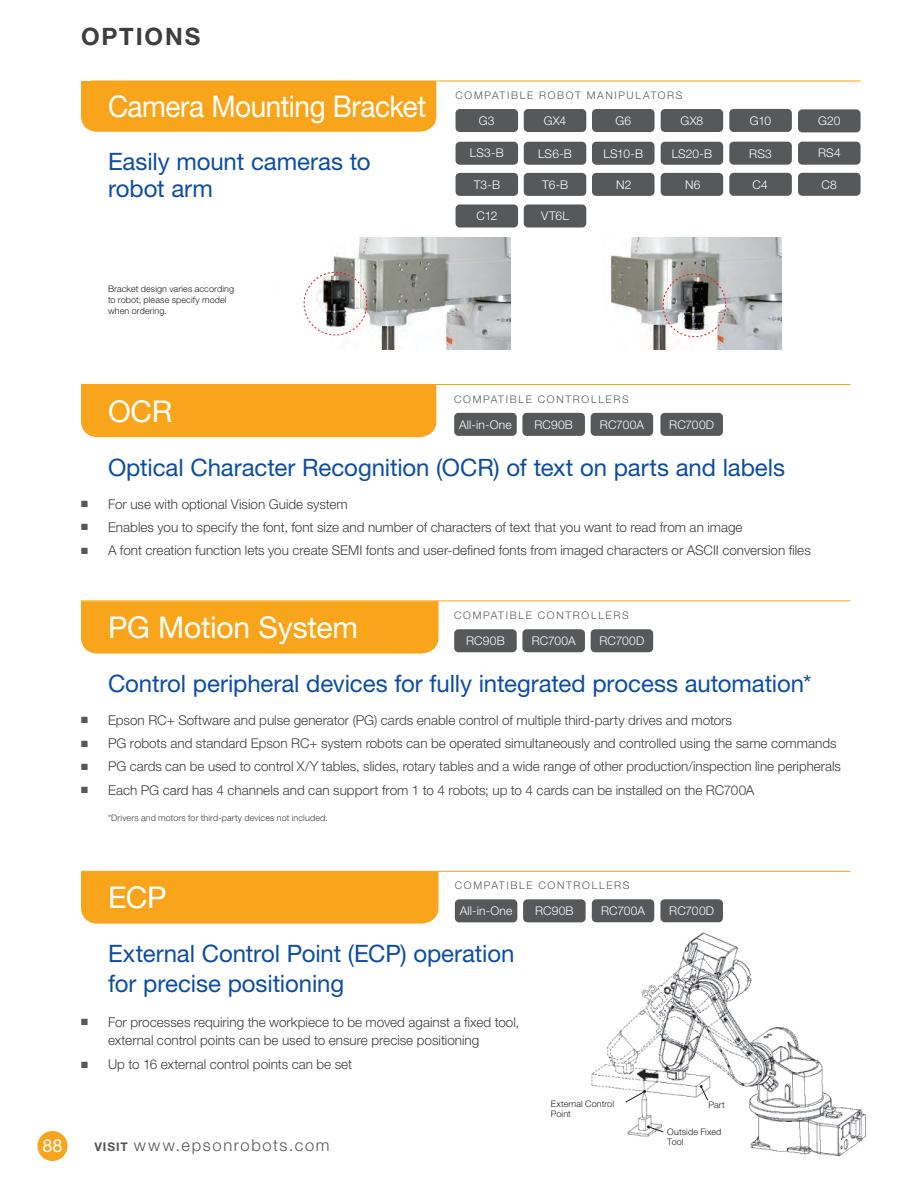
<style>
.page{position:relative;width:918px;height:1188px;background:#fff}
.page>*{position:absolute;margin:0;border:0;box-sizing:border-box;transform-origin:0 0}
.t1{font:30px "Helvetica Neue LT Std";letter-spacing:-.015em;color:#fff;scale:.93 1}
.t2{font:30px "Helvetica Neue LT Std";letter-spacing:-.015em;color:#fff}
.t3{font:24px/30px "Helvetica Neue LT Std";letter-spacing:-.005em;color:#0d4da1}
.t4{font:700 24px "Helvetica Neue LT Std";letter-spacing:.075em;color:#3e3e3f}
.t5{font:18px "Helvetica Neue LT Std";color:#fff}
.t6{font:300 16.5px "Helvetica Neue LT Std";letter-spacing:.1em;color:#57585a}
.t7{font:300 13.5px/18px "Helvetica Neue LT Std";color:#3e3e3f}
.t8{font:300 12px "Helvetica Neue LT Std";letter-spacing:.01em;color:#fff}
.t9{font:300 10.5px "Helvetica Neue LT Std";letter-spacing:.16em;color:#57585a}
.t10{font:300 9px/10.8px "Helvetica Neue LT Std";letter-spacing:.015em;color:#231f20}
.t11{font:300 9px "Helvetica Neue LT Std";letter-spacing:.015em;color:#3e3e3f}
.s1{color:#57585a}
.s2{font-weight:700;font-size:12px}
</style>
<div class="page">
<hr style="left:81px;top:384px;width:769px;height:1px;background:#f9a51b">
<div style="left:81px;top:385px;width:355px;height:52px;background:#f9a51b"></div>
<div style="left:454px;top:413px;width:63px;height:23px;background:#57585a;border-radius:4px"></div>
<div style="left:522px;top:413px;width:63px;height:23px;background:#57585a;border-radius:4px"></div>
<div style="left:591px;top:413px;width:62px;height:23px;background:#57585a;border-radius:4px"></div>
<div style="left:660px;top:413px;width:63px;height:23px;background:#57585a;border-radius:4px"></div>
<hr style="left:81px;top:601px;width:769px;height:1px;background:#f9a51b">
<div style="left:81px;top:601px;width:357px;height:53px;background:#f9a51b"></div>
<div style="left:454px;top:629px;width:63px;height:23px;background:#57585a;border-radius:4px"></div>
<div style="left:522px;top:629px;width:63px;height:23px;background:#57585a;border-radius:4px"></div>
<div style="left:591px;top:629px;width:62px;height:23px;background:#57585a;border-radius:4px"></div>
<img style="left:591px;top:932px;width:275px;height:225px">
<svg style="left:625px;top:1085px;width:83px;height:48px"></svg>
<div style="left:81px;top:872px;width:357px;height:52px;background:#f9a51b"></div>
<hr style="left:81px;top:871px;width:770px;height:1px;background:#f9a51b">
<div style="left:455px;top:899px;width:62px;height:23px;background:#57585a;border-radius:4px"></div>
<div style="left:523px;top:899px;width:63px;height:23px;background:#57585a;border-radius:4px"></div>
<div style="left:592px;top:899px;width:62px;height:23px;background:#57585a;border-radius:4px"></div>
<div style="left:660px;top:899px;width:63px;height:23px;background:#57585a;border-radius:4px"></div>
<div style="left:81px;top:81px;width:355px;height:51px;background:#f9a51b"></div>
<hr style="left:91px;top:81px;width:770px;height:1px;background:#f9a51b">
<img style="left:303px;top:238px;width:208px;height:112px">
<svg style="left:304px;top:272px;width:63px;height:63px"></svg>
<img style="left:610px;top:238px;width:172px;height:112px">
<svg style="left:663px;top:273px;width:63px;height:64px"></svg>
<div style="left:524px;top:142px;width:62px;height:23px;background:#57585a;border-radius:4px"></div>
<div style="left:524px;top:173px;width:62px;height:23px;background:#57585a;border-radius:4px"></div>
<div style="left:456px;top:142px;width:62px;height:23px;background:#57585a;border-radius:4px"></div>
<div style="left:456px;top:173px;width:62px;height:23px;background:#57585a;border-radius:4px"></div>
<div style="left:456px;top:204px;width:62px;height:24px;background:#57585a;border-radius:4px"></div>
<div style="left:524px;top:204px;width:62px;height:24px;background:#57585a;border-radius:4px"></div>
<div style="left:592px;top:142px;width:63px;height:23px;background:#57585a;border-radius:4px"></div>
<div style="left:592px;top:173px;width:63px;height:23px;background:#57585a;border-radius:4px"></div>
<div style="left:661px;top:142px;width:62px;height:23px;background:#57585a;border-radius:4px"></div>
<div style="left:661px;top:173px;width:62px;height:23px;background:#57585a;border-radius:4px"></div>
<div style="left:729px;top:142px;width:63px;height:23px;background:#57585a;border-radius:4px"></div>
<div style="left:729px;top:173px;width:63px;height:23px;background:#57585a;border-radius:4px"></div>
<div style="left:798px;top:142px;width:63px;height:23px;background:#57585a;border-radius:4px"></div>
<div style="left:798px;top:173px;width:63px;height:23px;background:#57585a;border-radius:4px"></div>
<div style="left:456px;top:109px;width:62px;height:23px;background:#57585a;border-radius:4px"></div>
<div style="left:524px;top:109px;width:62px;height:23px;background:#57585a;border-radius:4px"></div>
<div style="left:592px;top:109px;width:63px;height:23px;background:#57585a;border-radius:4px"></div>
<div style="left:661px;top:109px;width:62px;height:23px;background:#57585a;border-radius:4px"></div>
<div style="left:729px;top:109px;width:63px;height:23px;background:#57585a;border-radius:4px"></div>
<div style="left:798px;top:109px;width:63px;height:23px;background:#57585a;border-radius:4px"></div>
<div style="left:38px;top:1131px;width:30px;height:30px;background:#f9a51b;border-radius:50%"></div>
<h2 class="t4" style="left:81px;top:22px;width:121px">OPTIONS</h2>
<h1 class="t1" style="left:108px;top:89px;width:344px">Camera Mounting Bracket</h1>
<h2 class="t3" style="left:108px;top:148px;width:264px;line-height:27px">Easily mount cameras to robot arm</h2>
<p class="t10" style="left:108px;top:283px;width:128px">Bracket design varies according to robot; please specify model when ordering.</p>
<p class="t9" style="left:456px;top:89px;width:229px">COMPATIBLE ROBOT MANIPULATORS</p>
<p class="t8" style="left:479px;top:113px;width:17px">G3</p>
<p class="t8" style="left:544px;top:113px;width:24px">GX4</p>
<p class="t8" style="left:615px;top:113px;width:17px">G6</p>
<p class="t8" style="left:681px;top:113px;width:24px">GX8</p>
<p class="t8" style="left:750px;top:113px;width:23px">G10</p>
<p class="t8" style="left:818px;top:114px;width:24px">G20</p>
<p class="t8" style="left:818px;top:146px;width:24px">RS4</p>
<p class="t8" style="left:470px;top:146px;width:35px">LS3-B</p>
<p class="t8" style="left:538px;top:146px;width:35px">LS6-B</p>
<p class="t8" style="left:672px;top:146px;width:42px">LS20-B</p>
<p class="t8" style="left:685px;top:177px;width:17px">N6</p>
<p class="t8" style="left:753px;top:177px;width:17px">C4</p>
<p class="t8" style="left:749px;top:146px;width:24px">RS3</p>
<p class="t8" style="left:603px;top:147px;width:41px">LS10-B</p>
<p class="t8" style="left:616px;top:177px;width:17px">N2</p>
<p class="t8" style="left:822px;top:177px;width:17px">C8</p>
<p class="t8" style="left:474px;top:177px;width:28px">T3-B</p>
<p class="t8" style="left:476px;top:209px;width:23px">C12</p>
<p class="t8" style="left:541px;top:209px;width:29px">VT6L</p>
<p class="t8" style="left:542px;top:177px;width:28px">T6-B</p>
<p class="t9" style="left:454px;top:393px;width:176px">COMPATIBLE CONTROLLERS</p>
<p class="t8" style="left:459px;top:417px;width:54px">All-in-One</p>
<h2 class="t3" style="left:108px;top:452px;width:679px">Optical Character Recognition (OCR) of text on parts and labels</h2>
<p class="t7" style="left:81px;top:494px;width:268px"><span class="s1">■</span> For use with optional Vision Guide system</p>
<p class="t7" style="left:81px;top:518px;width:663px"><span class="s1">■</span> Enables you to specify the font, font size and number of characters of text that you want to read from an image</p>
<p class="t7" style="left:81px;top:541px;width:731px"><span class="s1">■</span> A font creation function lets you create SEMI fonts and user-defined fonts from imaged characters or ASCII conversion files</p>
<h1 class="t2" style="left:108px;top:393px;width:66px">OCR</h1>
<p class="t8" style="left:534px;top:417px;width:40px">RC90B</p>
<p class="t8" style="left:600px;top:417px;width:45px">RC700A</p>
<p class="t8" style="left:669px;top:417px;width:46px">RC700D</p>
<p class="t9" style="left:454px;top:609px;width:176px">COMPATIBLE CONTROLLERS</p>
<p class="t8" style="left:466px;top:633px;width:40px">RC90B</p>
<p class="t8" style="left:532px;top:633px;width:45px">RC700A</p>
<p class="t8" style="left:599px;top:633px;width:46px">RC700D</p>
<h2 class="t3" style="left:108px;top:668px;width:705px">Control peripheral devices for fully integrated process automation*</h2>
<p class="t7" style="left:81px;top:711px;width:653px"><span class="s1">■</span> Epson RC+ Software and pulse generator (PG) cards enable control of multiple third-party drives and motors</p>
<p class="t7" style="left:81px;top:734px;width:757px"><span class="s1">■</span> PG robots and standard Epson RC+ system robots can be operated simultaneously and controlled using the same commands</p>
<p class="t7" style="left:81px;top:757px;width:761px"><span class="s1">■</span> PG cards can be used to control X/Y tables, slides, rotary tables and a wide range of other production/inspection line peripherals</p>
<p class="t7" style="left:81px;top:781px;width:675px"><span class="s1">■</span> Each PG card has 4 channels and can support from 1 to 4 robots; up to 4 cards can be installed on the RC700A</p>
<p class="t11" style="left:108px;top:812px;width:221px">*Drivers and motors for third-party devices not included.</p>
<h1 class="t2" style="left:108px;top:610px;width:252px">PG Motion System</h1>
<h1 class="t2" style="left:108px;top:880px;width:60px">ECP</h1>
<p class="t9" style="left:455px;top:879px;width:176px">COMPATIBLE CONTROLLERS</p>
<p class="t8" style="left:460px;top:904px;width:54px">All-in-One</p>
<p class="t8" style="left:535px;top:904px;width:40px">RC90B</p>
<p class="t8" style="left:601px;top:903px;width:45px">RC700A</p>
<p class="t8" style="left:669px;top:903px;width:46px">RC700D</p>
<h2 class="t3" style="left:108px;top:939px;width:408px">External Control Point (ECP) operation for precise positioning</h2>
<p class="t7" style="left:108px;top:1012px;width:413px;text-indent:-27px"><span class="s1">■</span> For processes requiring the workpiece to be moved against a fixed tool, external control points can be used to ensure precise positioning</p>
<p class="t7" style="left:81px;top:1055px;width:273px"><span class="s1">■</span> Up to 16 external control points can be set</p>
<h3 class="t5" style="left:42px;top:1135px;width:22px">88</h3>
<p class="t6" style="left:94px;top:1135px;width:237px"><span class="s2">VISIT</span> www.epsonrobots.com</p>
<p class="t10" style="left:551px;top:1098px;width:65px">External Control<br>Point</p>
<p class="t10" style="left:708px;top:1099px;width:18px">Part</p>
<p class="t10" style="left:667px;top:1126px;width:56px">Outside Fixed<br>Tool</p>
</div>
